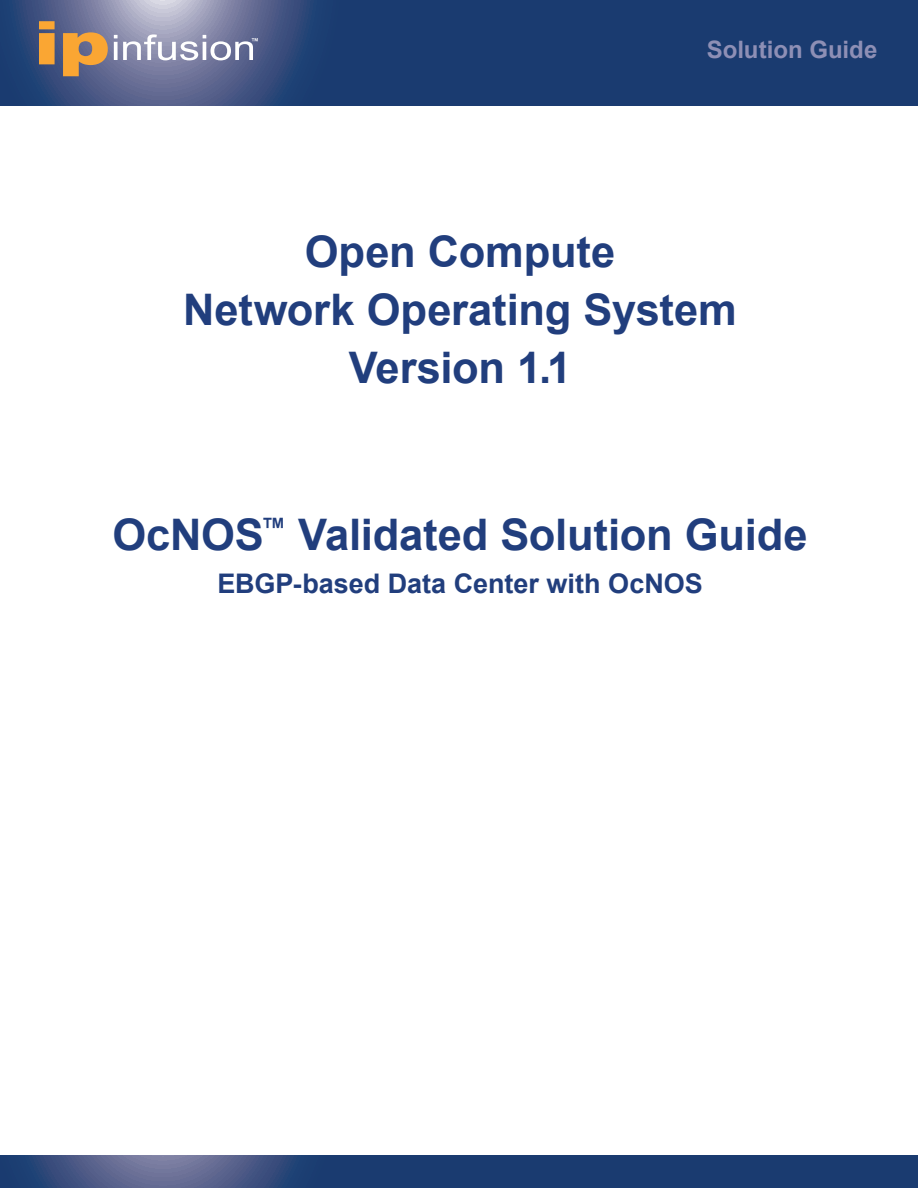
<style>
.page{position:relative;width:918px;height:1188px;background:#fff}
.page>*{position:absolute;margin:0;border:0;box-sizing:border-box;transform-origin:0 0}
.t1{font:700 43.5px/57.9px "Arial";letter-spacing:-.005em;color:#213e7d;text-align:center}
.t2{font:700 27px "Arial";color:#213e7d}
.t3{font:700 24px "Arial";color:#8e8fb5}
</style>
<div class="page">
<svg style="left:0;top:0;width:918px;height:106px"></svg>
<svg style="left:0;top:1156px;width:918px;height:32px"></svg>
<svg style="left:39px;top:21px;width:16px;height:43px"></svg>
<svg style="left:63px;top:32px;width:45px;height:44px"></svg>
<svg style="left:114px;top:34px;width:144px;height:26px"></svg>
<p class="t3" style="left:707px;top:34px;width:172px">Solution Guide</p>
<p class="t1" style="left:183px;top:224px;width:555px">Open Compute<br>Network Operating System<br>Version 1.1</p>
<p class="t1" style="left:112px;top:507px;width:697px">OcNOS<sup>™</sup> Validated Solution Guide</p>
<p class="t2" style="left:217px;top:565px;width:487px">EBGP-based Data Center with OcNOS</p>
</div>
